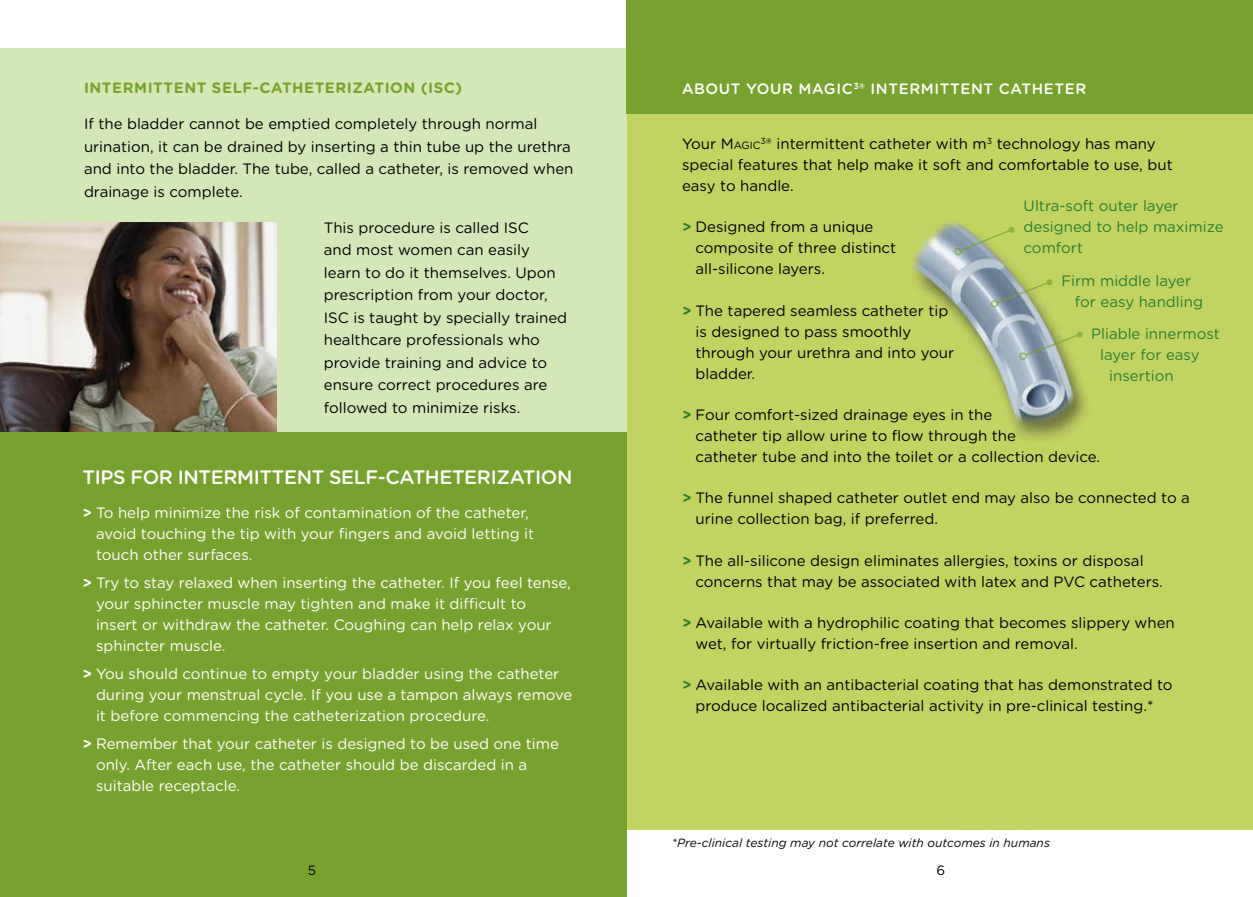
<style>
.page{position:relative;width:1253px;height:897px;background:#fff}
.page>*{position:absolute;margin:0;border:0;box-sizing:border-box;transform-origin:0 0}
.t1{font:500 19.5px "Gotham Rounded";letter-spacing:-.02em;color:#fff}
.t2{font:15px/21px "Gotham Rounded";color:#000}
.t3{font:15px/21px "Gotham Rounded";color:#fff}
.t4{font:15px/21px "Gotham Rounded";color:#2d7d2f}
.t5{font:700 15px "Gotham Rounded";letter-spacing:.035em;color:#78a22f}
.t6{font:500 15px "Gotham Rounded";letter-spacing:.04em;color:#fff}
.t7{font:13.5px "Gotham Rounded";color:#000}
.t8{font:italic 12px "Gotham Rounded";color:#000}
.s1{font-weight:700}
.s2{font-style:inherit}
.s3{font-size:10.5px}
.s4{font-weight:700;color:#2d7d2f}
</style>
<div class="page">
<div style="left:626px;top:96px;width:627px;height:733px;background:#c1d461"></div>
<svg style="left:995px;top:280px;width:56px;height:24px"></svg>
<div style="left:1046px;top:279px;width:7px;height:6px;background:#90b23f;border-radius:3px"></div>
<div style="left:990px;top:299px;width:8px;height:9px;border:2px solid #78a22f;border-radius:3px"></div>
<svg style="left:959px;top:228px;width:54px;height:24px"></svg>
<svg style="left:1008px;top:226px;width:7px;height:7px"></svg>
<div style="left:954px;top:247px;width:8px;height:8px;border:2px solid #78a22f;border-radius:3px"></div>
<svg style="left:1024px;top:332px;width:57px;height:25px"></svg>
<svg style="left:1076px;top:331px;width:7px;height:7px"></svg>
<div style="left:1019px;top:352px;width:8px;height:8px;border:2px solid #78a22f;border-radius:3px"></div>
<div style="left:0;top:49px;width:626px;height:780px;background:#d4e7b6"></div>
<img style="left:0;top:223px;width:277px;height:209px">
<div style="left:0;top:432px;width:626px;height:464px;background:#78a22f"></div>
<div style="left:627px;top:0;width:626px;height:113px;background:#78a22f"></div>
<p class="t5" style="left:84px;top:77px;width:380px">INTERMITTENT SELF-CATHETERIZATION (ISC)</p>
<p class="t2" style="left:84px;top:112px;width:491px;line-height:22.5px">If the bladder cannot be emptied completely through normal urination, it can be drained by inserting a thin tube up the urethra and into the bladder. The tube, called a catheter, is removed when drainage is complete.</p>
<p class="t2" style="left:324px;top:215px;width:245px;line-height:22.5px">This procedure is called ISC<br>and most women can easily learn to do it themselves. Upon prescription from your doctor,<br>ISC is taught by specially trained healthcare professionals who provide training and advice to ensure correct procedures are followed to minimize risks.</p>
<h1 class="t1" style="left:82px;top:463px;width:491px">TIPS FOR INTERMITTENT SELF-CATHETERIZATION</h1>
<p class="t3" style="left:96px;top:502px;width:440px;text-indent:-14px"><span class="s1">&gt;</span> To help minimize the risk of contamination of the catheter, avoid touching the tip with your fingers and avoid letting it touch other surfaces.</p>
<p class="t3" style="left:96px;top:571px;width:476px;text-indent:-14px"><span class="s1">&gt;</span> Try to stay relaxed when inserting the catheter. If you feel tense, your sphincter muscle may tighten and make it difficult to insert or withdraw the catheter. Coughing can help relax your sphincter muscle.</p>
<p class="t3" style="left:96px;top:662px;width:478px;text-indent:-14px"><span class="s1">&gt;</span> You should continue to empty your bladder using the catheter during your menstrual cycle. If you use a tampon always remove it before commencing the catheterization procedure.</p>
<p class="t3" style="left:96px;top:732px;width:465px;text-indent:-14px"><span class="s1">&gt;</span> Remember that your catheter is designed to be used one time only. After each use, the catheter should be discarded in a suitable receptacle.</p>
<p class="t6" style="left:682px;top:78px;width:406px">ABOUT YOUR MAGIC<sup>3</sup>® INTERMITTENT CATHETER</p>
<p class="t2" style="left:682px;top:132px;width:492px">Your <span class="s2">M</span><span class="s3">agic</span><sup>3</sup>® intermittent catheter with m<sup>3</sup> technology has many special features that help make it soft and comfortable to use, but easy to handle.</p>
<p class="t2" style="left:695px;top:216px;width:202px;text-indent:-14px"><span class="s4">&gt;</span> Designed from a unique composite of three distinct all-silicone layers.</p>
<p class="t2" style="left:695px;top:299px;width:260px;text-indent:-14px"><span class="s4">&gt;</span> The tapered seamless catheter tip is designed to pass smoothly through your urethra and into your bladder.</p>
<p class="t2" style="left:695px;top:403px;width:406px;text-indent:-14px"><span class="s4">&gt;</span> Four comfort-sized drainage eyes in the<br>catheter tip allow urine to flow through the<br>catheter tube and into the toilet or a collection device.</p>
<p class="t2" style="left:695px;top:486px;width:496px;text-indent:-14px"><span class="s4">&gt;</span> The funnel shaped catheter outlet end may also be connected to a urine collection bag, if preferred.</p>
<p class="t2" style="left:695px;top:549px;width:469px;text-indent:-14px"><span class="s4">&gt;</span> The all-silicone design eliminates allergies, toxins or disposal concerns that may be associated with latex and PVC catheters.</p>
<p class="t2" style="left:695px;top:611px;width:481px;text-indent:-14px"><span class="s4">&gt;</span> Available with a hydrophilic coating that becomes slippery when wet, for virtually friction-free insertion and removal.</p>
<p class="t2" style="left:682px;top:673px;width:492px;text-align:center"><span class="s4">&gt;</span> Available with an antibacterial coating that has demonstrated to produce localized antibacterial activity in pre-clinical testing.*</p>
<p class="t4" style="left:1023px;top:194px;width:202px">Ultra-soft outer layer designed to help maximize comfort</p>
<p class="t4" style="left:1075px;top:269px;width:129px;text-indent:-14px">Firm middle layer for easy handling</p>
<p class="t4" style="left:1091px;top:322px;width:130px">Pliable innermost</p>
<p class="t4" style="left:1100px;top:343px;width:101px">layer for easy</p>
<p class="t4" style="left:1109px;top:364px;width:66px">insertion</p>
<p class="t8" style="left:672px;top:834px;width:380px">*Pre-clinical testing may not correlate with outcomes in humans</p>
<p class="t7" style="left:308px;top:860px;width:10px">5</p>
<p class="t7" style="left:310px;top:861px;width:10px">5</p>
<p class="t7" style="left:936px;top:861px;width:10px">6</p>
</div>
